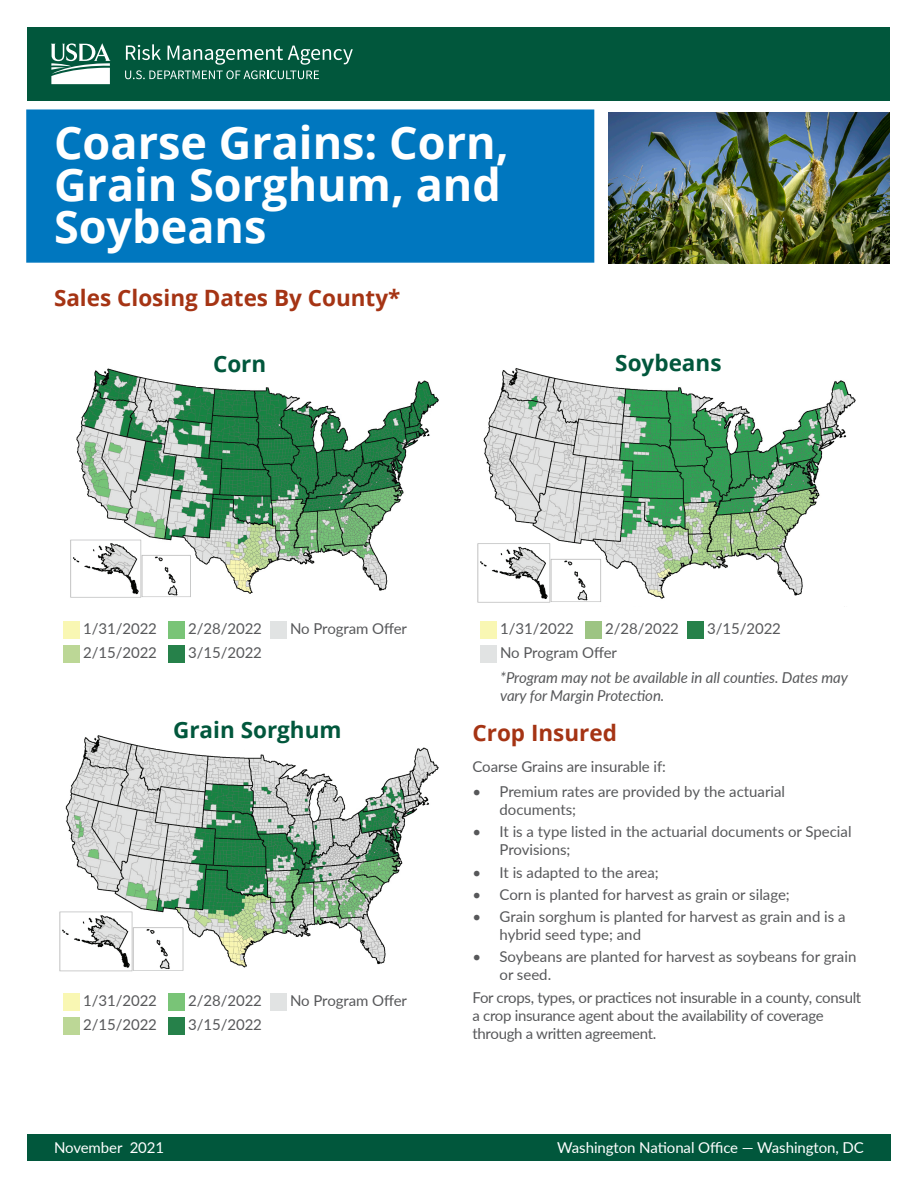
<style>
.page{position:relative;width:918px;height:1188px;background:#fff}
.page>*{position:absolute;margin:0;border:0;box-sizing:border-box;transform-origin:0 0}
.Fact_Sheet_Title{font:700 45px/42px "Open Sans";color:#fff}
.t1{font:700 22.5px "Open Sans";color:#a53414}
.t2{font:700 22.5px "Open Sans";color:#01573c}
.t3{font:15px/18px "Lato";letter-spacing:-.005em;color:#57585a}
.t4{font:italic 15px/18px "Lato";letter-spacing:-.005em;color:#57585a}
.Body_Text_White{font:15px "Lato";letter-spacing:-.005em;color:#fff}
</style>
<div class="page">
<div style="left:27px;top:1134px;width:864px;height:27px;background:#01573c"></div>
<div style="left:26px;top:109px;width:568px;height:154px;background:#0077bf;border:2px solid #0077bf"></div>
<div style="left:27px;top:27px;width:863px;height:74px;background:#01573c"></div>
<svg style="left:125px;top:44px;width:228px;height:35px"></svg>
<svg style="left:51px;top:43px;width:60px;height:41px"></svg>
<img style="left:608px;top:112px;width:282px;height:152px">
<img style="left:70px;top:368px;width:369px;height:230px">
<img style="left:59px;top:735px;width:380px;height:237px">
<img style="left:477px;top:368px;width:379px;height:235px">
<div style="left:197px;top:339px;width:121px;height:48px;background:#fff"></div>
<div style="left:599px;top:342px;width:153px;height:41px;background:#fff"></div>
<div style="left:157px;top:711px;width:190px;height:37px;background:#fff"></div>
<div style="left:64px;top:621px;width:16px;height:18px;background:#f9f7b3"></div>
<div style="left:64px;top:645px;width:16px;height:18px;background:#bcd796"></div>
<div style="left:168px;top:621px;width:17px;height:18px;background:#79c477"></div>
<div style="left:168px;top:645px;width:17px;height:18px;background:#26814a"></div>
<div style="left:270px;top:621px;width:17px;height:18px;background:#e1e3e3"></div>
<div style="left:64px;top:993px;width:16px;height:18px;background:#f9f7b3"></div>
<div style="left:64px;top:1017px;width:16px;height:18px;background:#bcd796"></div>
<div style="left:168px;top:993px;width:17px;height:18px;background:#79c477"></div>
<div style="left:168px;top:1017px;width:17px;height:18px;background:#26814a"></div>
<div style="left:270px;top:993px;width:17px;height:18px;background:#e1e3e3"></div>
<div style="left:481px;top:621px;width:16px;height:18px;background:#f9f7b3"></div>
<div style="left:481px;top:645px;width:16px;height:18px;background:#e1e3e3"></div>
<div style="left:585px;top:621px;width:17px;height:18px;background:#9dc483"></div>
<div style="left:687px;top:621px;width:17px;height:18px;background:#26814a"></div>
<h1 class="Fact_Sheet_Title" style="left:54px;top:120px;width:456px">Coarse Grains: Corn,<br>Grain Sorghum, and<br>Soybeans</h1>
<h2 class="t1" style="left:54px;top:282px;width:348px">Sales Closing Dates By County*</h2>
<h2 class="t2" style="left:213px;top:348px;width:55px">Corn</h2>
<h2 class="t2" style="left:615px;top:347px;width:108px">Soybeans</h2>
<p class="t3" style="left:83px;top:616px;width:75px;line-height:24px">1/31/2022<br>2/15/2022</p>
<p class="t3" style="left:188px;top:616px;width:75px;line-height:24px">2/28/2022<br>3/15/2022</p>
<p class="t3" style="left:290px;top:619px;width:118px">No Program Offer</p>
<h2 class="t2" style="left:173px;top:714px;width:170px">Grain Sorghum</h2>
<p class="t3" style="left:83px;top:988px;width:75px;line-height:24px">1/31/2022<br>2/15/2022</p>
<p class="t3" style="left:188px;top:988px;width:75px;line-height:24px">2/28/2022<br>3/15/2022</p>
<p class="t3" style="left:290px;top:991px;width:118px">No Program Offer</p>
<p class="t3" style="left:500px;top:616px;width:118px;line-height:24px">1/31/2022<br>No Program Offer</p>
<p class="t4" style="left:500px;top:668px;width:349px">*Program may not be available in all counties. Dates may vary for Margin Protection.</p>
<p class="t3" style="left:605px;top:619px;width:75px">2/28/2022</p>
<p class="t3" style="left:707px;top:619px;width:75px">3/15/2022</p>
<h2 class="t1" style="left:472px;top:717px;width:146px">Crop Insured</h2>
<p class="t3" style="left:472px;top:757px;width:195px">Coarse Grains are insurable if:</p>
<p class="t3" style="left:500px;top:782px;width:287px;text-indent:-27px">• Premium rates are provided by the actuarial documents;</p>
<p class="t3" style="left:500px;top:822px;width:354px;text-indent:-27px">• It is a type listed in the actuarial documents or Special<br>Provisions;</p>
<p class="t3" style="left:472px;top:862px;width:188px">• It is adapted to the area;</p>
<p class="t3" style="left:472px;top:885px;width:319px">• Corn is planted for harvest as grain or silage;</p>
<p class="t3" style="left:500px;top:907px;width:348px;text-indent:-27px">• Grain sorghum is planted for harvest as grain and is a hybrid seed type; and</p>
<p class="t3" style="left:500px;top:947px;width:358px;text-indent:-27px">• Soybeans are planted for harvest as soybeans for grain or seed.</p>
<p class="t3" style="left:472px;top:988px;width:390px">For crops, types, or practices not insurable in a county, consult a crop insurance agent about the availability of coverage through a written agreement.</p>
<p class="Body_Text_White" style="left:54px;top:1137px;width:112px">November 2021</p>
<p class="Body_Text_White" style="left:557px;top:1137px;width:308px">Washington National Office — Washington, DC</p>
</div>
